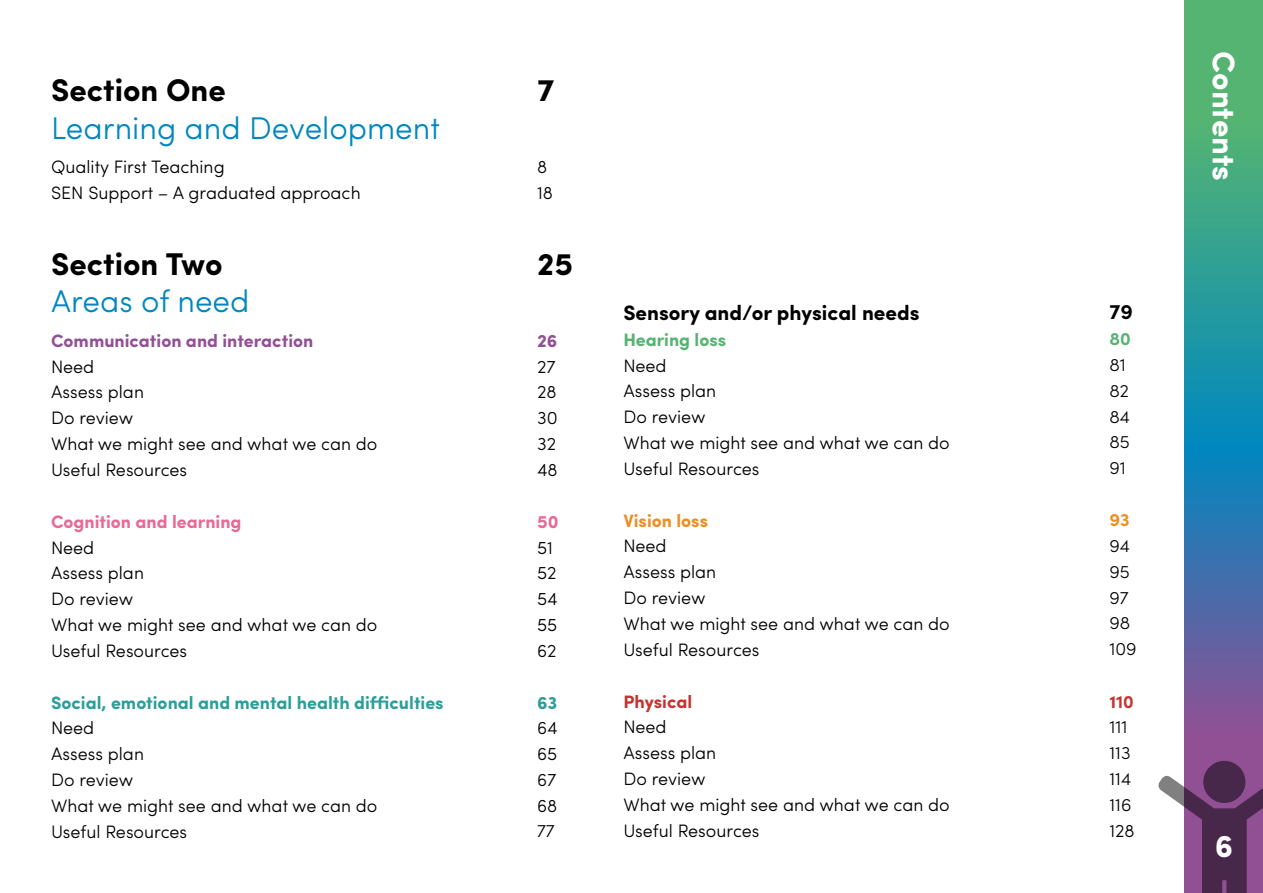
<style>
.page{position:relative;width:1263px;height:893px;background:#fff}
.page>*{position:absolute;margin:0;border:0;box-sizing:border-box;transform-origin:0 0}
.t1{font:300 31.5px "Sofia Pro";color:#0087bf}
.t2{font:700 31.5px "Sofia Pro";color:#000}
.t3{font:700 31.5px "Sofia Pro";color:#fff}
.t4{font:700 21px "Sofia Pro";color:#000}
.t5{font:700 21px "Sofia Pro";color:#000}
.t6{font:300 18px "Sofia Pro";color:#000}
.t7{font:700 18px "Sofia Pro";color:#2b9e99}
.t8{font:700 18px "Sofia Pro";color:#915094}
.t9{font:700 18px "Sofia Pro";color:#e86994}
.t10{font:700 18px "Sofia Pro";color:#55b472}
.t11{font:700 18px "Sofia Pro";color:#ed8e22}
.t12{font:700 18px "Sofia Pro";color:#c43330}
.t13{font:700 18px "Sofia Pro";color:#c43330}
.t14{font:700 18px "Sofia Pro";color:#55b472}
.t15{font:700 18px "Sofia Pro";color:#ed8e22}
.s1{font-style:inherit}
</style>
<div class="page">
<svg style="left:1184px;top:0;width:79px;height:776px;background:#418a98"></svg>
<div style="left:1203px;top:761px;width:42px;height:42px;background:#48284a;border-radius:50%"></div>
<svg style="left:1158px;top:776px;width:105px;height:117px"></svg>
<p class="t2" style="left:51px;top:66px;width:176px">Section One</p>
<p class="t2" style="left:537px;top:66px;width:19px">7</p>
<p class="t1" style="left:51px;top:105px;width:391px">Learning and Development</p>
<p class="t6" style="left:51px;top:154px;width:175px">Quality First Teaching</p>
<p class="t6" style="left:537px;top:154px;width:12px">8</p>
<p class="t6" style="left:51px;top:180px;width:311px">SEN Support – A graduated approach</p>
<p class="t6" style="left:537px;top:180px;width:17px">18</p>
<p class="t2" style="left:51px;top:239px;width:173px">Section Two</p>
<p class="t2" style="left:537px;top:239px;width:37px">25</p>
<p class="t1" style="left:51px;top:278px;width:200px">Areas of need</p>
<p class="t8" style="left:51px;top:327px;width:264px">Communication and interaction</p>
<p class="t8" style="left:537px;top:327px;width:22px">26</p>
<p class="t6" style="left:51px;top:353px;width:45px">Need</p>
<p class="t6" style="left:537px;top:353px;width:20px">27</p>
<p class="t6" style="left:51px;top:379px;width:95px">Assess plan</p>
<p class="t6" style="left:537px;top:379px;width:21px">28</p>
<p class="t6" style="left:51px;top:405px;width:84px">Do review</p>
<p class="t6" style="left:537px;top:405px;width:22px">30</p>
<p class="t6" style="left:51px;top:431px;width:328px">What we might see and what we can do</p>
<p class="t6" style="left:537px;top:431px;width:21px">32</p>
<p class="t6" style="left:51px;top:456px;width:138px">Useful Resources</p>
<p class="t6" style="left:537px;top:456px;width:22px">48</p>
<p class="t9" style="left:51px;top:508px;width:192px">Cognition and learning</p>
<p class="t9" style="left:537px;top:508px;width:23px">50</p>
<p class="t6" style="left:51px;top:534px;width:45px">Need</p>
<p class="t6" style="left:537px;top:534px;width:17px">51</p>
<p class="t6" style="left:51px;top:560px;width:95px">Assess plan</p>
<p class="t6" style="left:537px;top:560px;width:21px">52</p>
<p class="t6" style="left:51px;top:586px;width:84px">Do review</p>
<p class="t6" style="left:537px;top:586px;width:22px">54</p>
<p class="t6" style="left:51px;top:611px;width:328px">What we might see and what we can do</p>
<p class="t6" style="left:537px;top:611px;width:22px">55</p>
<p class="t6" style="left:51px;top:637px;width:138px">Useful Resources</p>
<p class="t6" style="left:537px;top:637px;width:21px">62</p>
<p class="t7" style="left:51px;top:689px;width:394px">Social, emotional and mental health difficulties</p>
<p class="t7" style="left:537px;top:689px;width:22px">63</p>
<p class="t6" style="left:51px;top:715px;width:45px">Need</p>
<p class="t6" style="left:537px;top:715px;width:22px">64</p>
<p class="t6" style="left:51px;top:741px;width:95px">Assess plan</p>
<p class="t6" style="left:537px;top:741px;width:22px">65</p>
<p class="t6" style="left:51px;top:767px;width:84px">Do review</p>
<p class="t6" style="left:537px;top:767px;width:21px">67</p>
<p class="t6" style="left:51px;top:792px;width:328px">What we might see and what we can do</p>
<p class="t6" style="left:537px;top:792px;width:22px">68</p>
<p class="t6" style="left:51px;top:818px;width:138px">Useful Resources</p>
<p class="t6" style="left:537px;top:818px;width:19px">77</p>
<p class="t4" style="left:623px;top:296px;width:298px">Sensory and/or physical needs</p>
<p class="t5" style="left:1109px;top:296px;width:25px">79</p>
<p class="t10" style="left:623px;top:326px;width:104px">Hearing loss</p>
<p class="t14" style="left:1109px;top:325px;width:23px">80</p>
<p class="t6" style="left:623px;top:352px;width:45px">Need</p>
<p class="t6" style="left:1109px;top:352px;width:18px">81</p>
<p class="t6" style="left:623px;top:378px;width:95px">Assess plan</p>
<p class="t6" style="left:1109px;top:377px;width:21px">82</p>
<p class="t6" style="left:623px;top:404px;width:84px">Do review</p>
<p class="t6" style="left:1109px;top:403px;width:22px">84</p>
<p class="t6" style="left:623px;top:429px;width:328px">What we might see and what we can do</p>
<p class="t6" style="left:1109px;top:429px;width:22px">85</p>
<p class="t6" style="left:623px;top:455px;width:138px">Useful Resources</p>
<p class="t6" style="left:1109px;top:455px;width:18px">91</p>
<p class="t11" style="left:623px;top:507px;width:86px">Vision loss</p>
<p class="t15" style="left:1109px;top:506px;width:22px">93</p>
<p class="t6" style="left:623px;top:533px;width:45px">Need</p>
<p class="t6" style="left:1109px;top:532px;width:22px">94</p>
<p class="t6" style="left:623px;top:559px;width:95px">Assess plan</p>
<p class="t6" style="left:1109px;top:558px;width:22px">95</p>
<p class="t6" style="left:623px;top:585px;width:84px">Do review</p>
<p class="t6" style="left:1109px;top:584px;width:21px">97</p>
<p class="t6" style="left:623px;top:610px;width:328px">What we might see and what we can do</p>
<p class="t6" style="left:1109px;top:610px;width:22px">98</p>
<p class="t6" style="left:623px;top:636px;width:138px">Useful Resources</p>
<p class="t6" style="left:1109px;top:636px;width:29px">109</p>
<p class="t12" style="left:623px;top:688px;width:70px">Physical</p>
<p class="t13" style="left:1109px;top:687px;width:26px"><span class="s1">1</span>10</p>
<p class="t6" style="left:623px;top:714px;width:45px">Need</p>
<p class="t6" style="left:1109px;top:713px;width:20px">111</p>
<p class="t6" style="left:623px;top:740px;width:95px">Assess plan</p>
<p class="t6" style="left:1109px;top:740px;width:23px">113</p>
<p class="t6" style="left:623px;top:766px;width:84px">Do review</p>
<p class="t6" style="left:1109px;top:766px;width:23px">114</p>
<p class="t6" style="left:623px;top:791px;width:328px">What we might see and what we can do</p>
<p class="t6" style="left:1109px;top:791px;width:23px">116</p>
<p class="t6" style="left:623px;top:817px;width:138px">Useful Resources</p>
<p class="t6" style="left:1109px;top:817px;width:27px">128</p>
<p class="t3" style="left:1248px;top:51px;width:132px;rotate:90deg">Contents</p>
<h1 class="t3" style="left:1215px;top:822px;width:20px">6</h1>
</div>
